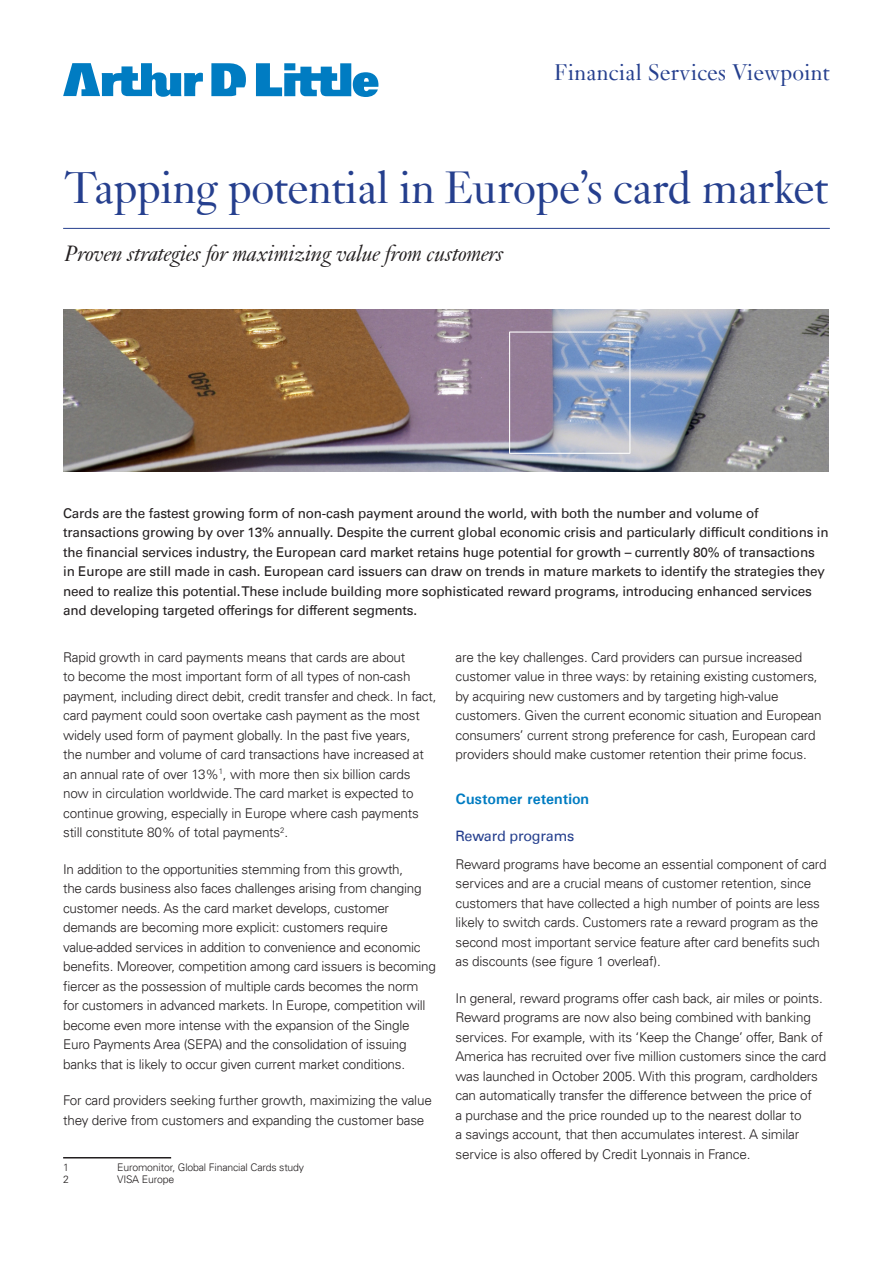
<style>
.page{position:relative;width:893px;height:1263px;background:#fff}
.page>*{position:absolute;margin:0;border:0;box-sizing:border-box;transform-origin:0 0}
.ADL_Title{font:48px "Janson";letter-spacing:-.02em;color:#253f8e}
.ADL_Subtitle{font:italic 24px "Janson";letter-spacing:-.015em;color:#231f20}
.ADL_Industry{font:24px "Janson";letter-spacing:-.005em;color:#253f8e}
.ADL_Bhead{font:700 15px "Univers";color:#007cc2}
.ADL_Chead{font:14.4px "Univers LT";letter-spacing:-.015em;color:#253f8e}
.ADL_Body_Copy{font:300 13.5px/19.5px "Univers LT";letter-spacing:-.015em;color:#231f20}
.ADL_Introduction{font:13.5px/19.5px "Univers LT";letter-spacing:-.015em;color:#231f20}
.ADL_Footnotes{font:300 13.5px/19.5px "Univers LT";letter-spacing:-.015em;color:#231f20}
.ADL_Para_After_CHead{font:300 13.5px/19.5px "Univers LT";letter-spacing:-.015em;color:#231f20}
.ADL_Footnotes-2{font:300 10.5px "Univers LT";letter-spacing:-.015em;color:#231f20}
</style>
<div class="page">
<hr style="left:63px;top:228px;width:767px;height:1px;background:#253f8e">
<img style="left:63px;top:309px;width:766px;height:162px">
<svg style="left:63px;top:63px;width:140px;height:34px"></svg>
<svg style="left:211px;top:63px;width:35px;height:33px"></svg>
<svg style="left:256px;top:63px;width:122px;height:34px"></svg>
<hr style="left:63px;top:1157px;width:108px;height:1px;background:#231f20">
<p class="ADL_Industry" style="left:554px;top:58px;width:278px">Financial Services Viewpoint</p>
<p class="ADL_Title" style="left:63px;top:159px;width:767px">Tapping potential in Europe’s card market</p>
<p class="ADL_Subtitle" style="left:63px;top:239px;width:441px">Proven strategies for maximizing value from customers</p>
<p class="ADL_Introduction" style="left:63px;top:503px;width:767px">Cards are the fastest growing form of non-cash payment around the world, with both the number and volume of transactions growing by over 13% annually. Despite the current global economic crisis and particularly difficult conditions in the financial services industry, the European card market retains huge potential for growth – currently 80% of transactions in Europe are still made in cash. European card issuers can draw on trends in mature markets to identify the strategies they need to realize this potential. These include building more sophisticated reward programs, introducing enhanced services and developing targeted offerings for different segments.</p>
<p class="ADL_Body_Copy" style="left:63px;top:647px;width:375px">Rapid growth in card payments means that cards are about<br>to become the most important form of all types of non-cash payment, including direct debit, credit transfer and check. In fact, card payment could soon overtake cash payment as the most widely used form of payment globally. In the past five years,<br>the number and volume of card transactions have increased at an annual rate of over 13%<sup>1</sup>, with more then six billion cards now in circulation worldwide. The card market is expected to continue growing, especially in Europe where cash payments still constitute 80% of total payments<sup>2</sup>.</p>
<p class="ADL_Body_Copy" style="left:63px;top:859px;width:374px">In addition to the opportunities stemming from this growth,<br>the cards business also faces challenges arising from changing customer needs. As the card market develops, customer demands are becoming more explicit: customers require value-added services in addition to convenience and economic benefits. Moreover, competition among card issuers is becoming fiercer as the possession of multiple cards becomes the norm for customers in advanced markets. In Europe, competition will become even more intense with the expansion of the Single Euro Payments Area (SEPA) and the consolidation of issuing banks that is likely to occur given current market conditions.</p>
<p class="ADL_Body_Copy" style="left:63px;top:1091px;width:370px">For card providers seeking further growth, maximizing the value they derive from customers and expanding the customer base</p>
<p class="ADL_Footnotes-2" style="left:63px;top:1160px;width:7px">1</p>
<p class="ADL_Footnotes-2" style="left:117px;top:1160px;width:188px">Euromonitor, Global Financial Cards study</p>
<p class="ADL_Footnotes-2" style="left:63px;top:1173px;width:7px">2</p>
<p class="ADL_Footnotes-2" style="left:117px;top:1173px;width:59px">VISA Europe</p>
<p class="ADL_Footnotes" style="left:455px;top:647px;width:368px">are the key challenges. Card providers can pursue increased customer value in three ways: by retaining existing customers, by acquiring new customers and by targeting high-value customers. Given the current economic situation and European consumers’ current strong preference for cash, European card providers should make customer retention their prime focus.</p>
<p class="ADL_Bhead" style="left:455px;top:790px;width:135px">Customer retention</p>
<p class="ADL_Chead" style="left:455px;top:827px;width:120px">Reward programs</p>
<p class="ADL_Para_After_CHead" style="left:455px;top:854px;width:373px">Reward programs have become an essential component of card services and are a crucial means of customer retention, since customers that have collected a high number of points are less likely to switch cards. Customers rate a reward program as the second most important service feature after card benefits such as discounts (see figure 1 overleaf).</p>
<p class="ADL_Body_Copy" style="left:455px;top:988px;width:372px">In general, reward programs offer cash back, air miles or points.<br>Reward programs are now also being combined with banking services. For example, with its ‘Keep the Change’ offer, Bank of America has recruited over five million customers since the card was launched in October 2005. With this program, cardholders can automatically transfer the difference between the price of<br>a purchase and the price rounded up to the nearest dollar to<br>a savings account, that then accumulates interest. A similar service is also offered by Credit Lyonnais in France.</p>
</div>
